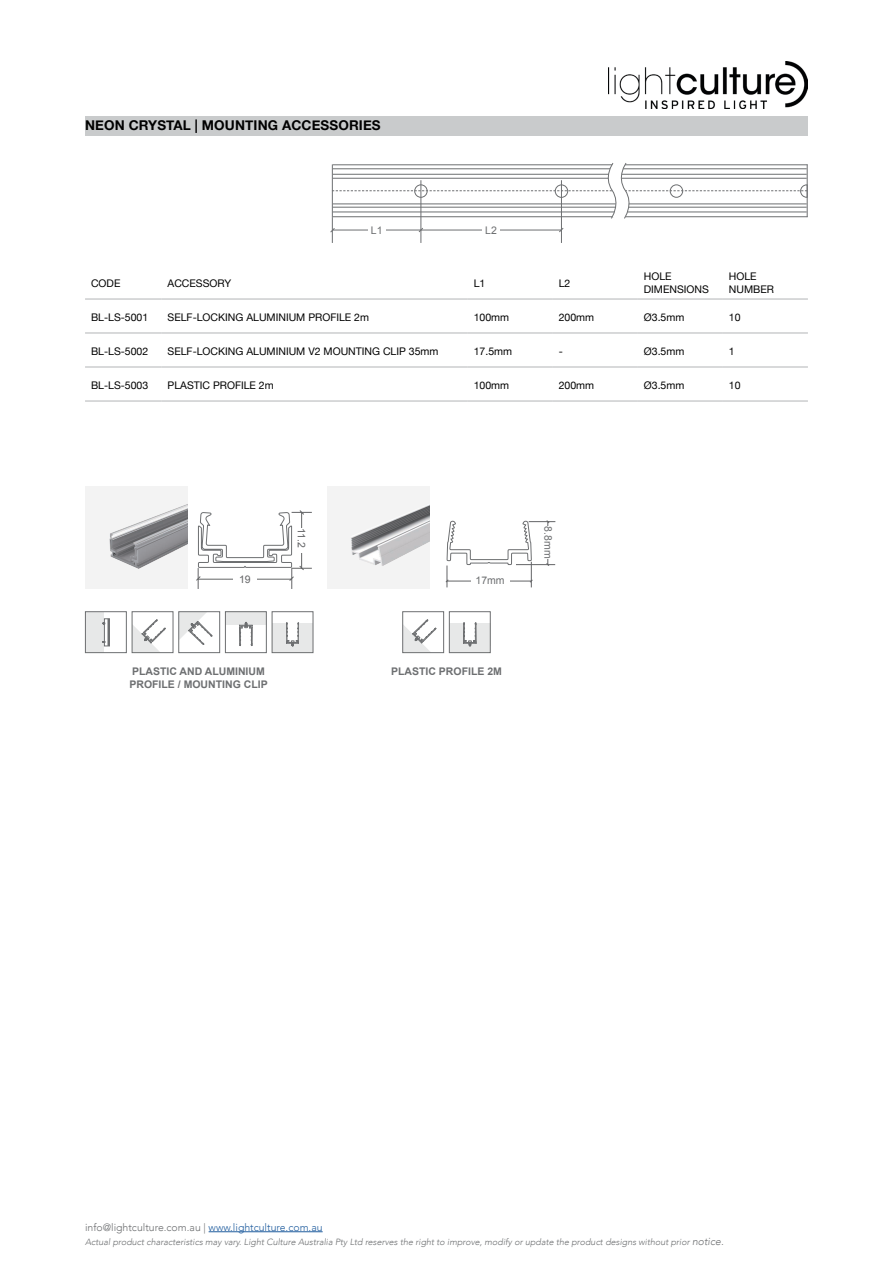
<style>
.page{position:relative;width:893px;height:1263px;background:#fff}
.page>*{position:absolute;margin:0;border:0;box-sizing:border-box;transform-origin:0 0}
.t1{font:700 13.5px "Helvetica Neue";letter-spacing:.01em;color:#000}
.t2{font:10.5px/12.6px "Helvetica Neue";color:#000}
.t3{font:700 10.5px/12.6px "Arial";color:#6d6f71}
.t4{font:300 10.5px "Avenir";color:#6d6f71}
.t5{font:10.5px "Arial";color:#6d6f71}
.t6{font:10.5px "Arial";color:#636466}
.t7{font:italic 300 9px "Avenir";color:#6d6f71}
.s1{color:#215e9f}
.s2{font-size:10.5px}
</style>
<div class="page">
<img style="left:608px;top:62px;width:200px;height:46px">
<hr style="left:209px;top:1231px;width:114px;height:1px;background:#215e9f">
<hr style="left:85px;top:299px;width:77px;height:1px;background:#b2b4b6">
<hr style="left:162px;top:299px;width:306px;height:1px;background:#b2b4b6">
<hr style="left:468px;top:299px;width:85px;height:1px;background:#b2b4b6">
<hr style="left:553px;top:299px;width:85px;height:1px;background:#b2b4b6">
<hr style="left:638px;top:299px;width:85px;height:1px;background:#b2b4b6">
<hr style="left:723px;top:299px;width:85px;height:1px;background:#b2b4b6">
<hr style="left:85px;top:333px;width:77px;height:1px;background:#b2b4b6">
<hr style="left:162px;top:333px;width:306px;height:1px;background:#b2b4b6">
<hr style="left:468px;top:333px;width:85px;height:1px;background:#b2b4b6">
<hr style="left:553px;top:333px;width:85px;height:1px;background:#b2b4b6">
<hr style="left:638px;top:333px;width:85px;height:1px;background:#b2b4b6">
<hr style="left:723px;top:333px;width:85px;height:1px;background:#b2b4b6">
<hr style="left:85px;top:367px;width:77px;height:1px;background:#b2b4b6">
<hr style="left:162px;top:367px;width:306px;height:1px;background:#b2b4b6">
<hr style="left:468px;top:367px;width:85px;height:1px;background:#b2b4b6">
<hr style="left:553px;top:367px;width:85px;height:1px;background:#b2b4b6">
<hr style="left:638px;top:367px;width:85px;height:1px;background:#b2b4b6">
<hr style="left:723px;top:367px;width:85px;height:1px;background:#b2b4b6">
<hr style="left:85px;top:401px;width:77px;height:1px;background:#b2b4b6">
<hr style="left:162px;top:401px;width:306px;height:1px;background:#b2b4b6">
<hr style="left:468px;top:401px;width:85px;height:1px;background:#b2b4b6">
<hr style="left:553px;top:401px;width:85px;height:1px;background:#b2b4b6">
<hr style="left:638px;top:401px;width:85px;height:1px;background:#b2b4b6">
<hr style="left:723px;top:401px;width:85px;height:1px;background:#b2b4b6">
<svg style="left:330px;top:163px;width:478px;height:80px"></svg>
<svg style="left:404px;top:619px;width:32px;height:32px"></svg>
<div style="left:402px;top:611px;width:42px;height:42px;border:1px solid #6d6f71"></div>
<div style="left:449px;top:643px;width:41px;height:10px;background:#e7e8e8"></div>
<svg style="left:463px;top:622px;width:14px;height:24px"></svg>
<div style="left:449px;top:623px;width:14px;height:22px;background:#e7e8e8"></div>
<div style="left:477px;top:623px;width:13px;height:22px;background:#e7e8e8"></div>
<div style="left:449px;top:611px;width:42px;height:42px;border:1px solid #6d6f71"></div>
<div style="left:85px;top:612px;width:19px;height:41px;background:#e7e8e8"></div>
<svg style="left:102px;top:618px;width:8px;height:28px"></svg>
<div style="left:85px;top:611px;width:42px;height:42px;border:1px solid #6d6f71"></div>
<svg style="left:134px;top:619px;width:32px;height:32px"></svg>
<div style="left:132px;top:611px;width:41px;height:42px;border:1px solid #6d6f71"></div>
<svg style="left:180px;top:613px;width:32px;height:32px"></svg>
<div style="left:178px;top:611px;width:42px;height:42px;border:1px solid #6d6f71"></div>
<div style="left:225px;top:612px;width:41px;height:13px;background:#e7e8e8"></div>
<svg style="left:239px;top:622px;width:14px;height:24px"></svg>
<div style="left:225px;top:611px;width:42px;height:42px;border:1px solid #6d6f71"></div>
<div style="left:272px;top:643px;width:41px;height:10px;background:#e7e8e8"></div>
<svg style="left:286px;top:622px;width:14px;height:24px"></svg>
<div style="left:272px;top:623px;width:13px;height:22px;background:#e7e8e8"></div>
<div style="left:300px;top:623px;width:13px;height:22px;background:#e7e8e8"></div>
<div style="left:272px;top:611px;width:41px;height:42px;border:1px solid #6d6f71"></div>
<svg style="left:445px;top:520px;width:110px;height:67px"></svg>
<svg style="left:196px;top:510px;width:116px;height:79px"></svg>
<img style="left:85px;top:487px;width:102px;height:102px">
<img style="left:328px;top:487px;width:102px;height:102px">
<div style="left:85px;top:117px;width:723px;height:19px;background:#c9cbcc"></div>
<p class="t1" style="left:85px;top:114px;width:297px">NEON CRYSTAL | MOUNTING ACCESSORIES</p>
<p class="t5" style="left:371px;top:223px;width:13px">L1</p>
<p class="t5" style="left:485px;top:223px;width:13px">L2</p>
<p class="t2" style="left:91px;top:277px;width:31px">CODE</p>
<p class="t2" style="left:168px;top:277px;width:65px">ACCESSORY</p>
<p class="t2" style="left:474px;top:277px;width:13px">L1</p>
<p class="t2" style="left:559px;top:277px;width:13px">L2</p>
<p class="t2" style="left:644px;top:271px;width:67px">HOLE<br>DIMENSIONS</p>
<p class="t2" style="left:729px;top:271px;width:47px">HOLE<br>NUMBER</p>
<p class="t2" style="left:91px;top:312px;width:59px">BL-LS-5001</p>
<p class="t2" style="left:168px;top:312px;width:203px">SELF-LOCKING ALUMINIUM PROFILE 2m</p>
<p class="t2" style="left:474px;top:312px;width:37px">100mm</p>
<p class="t2" style="left:559px;top:312px;width:37px">200mm</p>
<p class="t2" style="left:644px;top:312px;width:42px">Ø3.5mm</p>
<p class="t2" style="left:729px;top:312px;width:13px">10</p>
<p class="t2" style="left:91px;top:346px;width:59px">BL-LS-5002</p>
<p class="t2" style="left:168px;top:346px;width:272px">SELF-LOCKING ALUMINIUM V2 MOUNTING CLIP 35mm</p>
<p class="t2" style="left:474px;top:346px;width:40px">17.5mm</p>
<p class="t2" style="left:559px;top:346px;width:6px">-</p>
<p class="t2" style="left:644px;top:346px;width:42px">Ø3.5mm</p>
<p class="t2" style="left:729px;top:346px;width:7px">1</p>
<p class="t2" style="left:91px;top:380px;width:59px">BL-LS-5003</p>
<p class="t2" style="left:168px;top:380px;width:108px">PLASTIC PROFILE 2m</p>
<p class="t2" style="left:474px;top:380px;width:37px">100mm</p>
<p class="t2" style="left:559px;top:380px;width:37px">200mm</p>
<p class="t2" style="left:644px;top:380px;width:42px">Ø3.5mm</p>
<p class="t2" style="left:729px;top:380px;width:13px">10</p>
<p class="t6" style="left:239px;top:572px;width:13px">19</p>
<p class="t6" style="left:308px;top:528px;width:21px;rotate:90deg">11.2</p>
<p class="t3" style="left:129px;top:665px;width:140px">PLASTIC AND ALUMINIUM<br>PROFILE / MOUNTING CLIP</p>
<p class="t5" style="left:475px;top:574px;width:31px">17mm</p>
<p class="t3" style="left:391px;top:665px;width:112px">PLASTIC PROFILE 2M</p>
<p class="t5" style="left:555px;top:526px;width:34px;rotate:90deg">8.8mm</p>
<p class="t4" style="left:85px;top:1221px;width:239px">info@lightculture.com.au | <span class="s1">www.lightculture.com.au</span></p>
<p class="t7" style="left:85px;top:1236px;width:640px">Actual product characteristics may vary. Light Culture Australia Pty Ltd reserves the right to improve, modify or update the product designs without prior <span class="s2">notice.</span></p>
</div>
